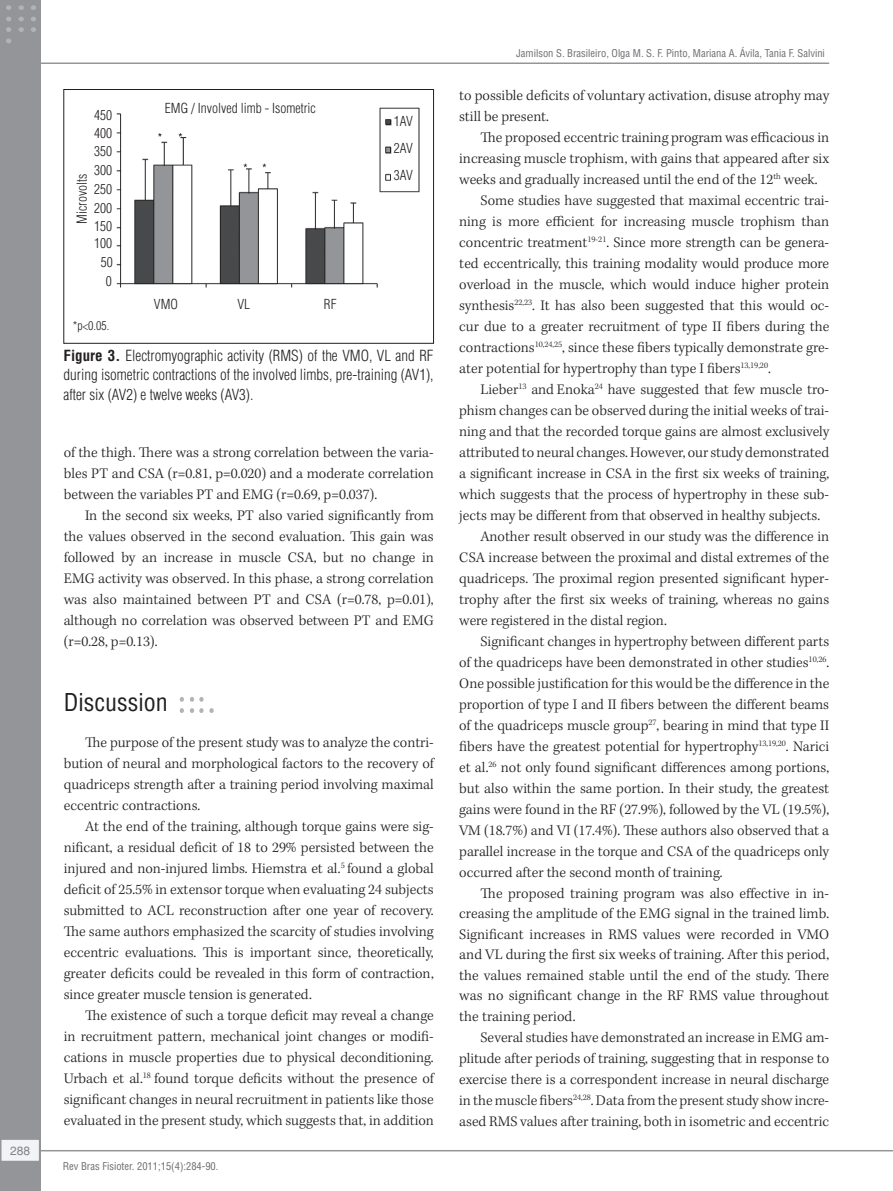
<style>
.page{position:relative;width:893px;height:1191px;background:#fff}
.page>*{position:absolute;margin:0;border:0;box-sizing:border-box;transform-origin:0 0}
.z04_0_Sub1{font:condensed 24px "Helvetica LT Std";color:#231f20}
.z05_0_texto_txt{font:300 15px/21px "Kepler Std";color:#231f20;text-align:justify}
.z07_0_tabela-img_tit{font:300 condensed 15px/19.5px "Helvetica LT Std";color:#231f20;text-align:justify}
.t1{font:300 condensed 13.5px/18.3px "Helvetica LT Std";color:#231f20;text-align:justify}
.z07_4_tabela_legenda{font:300 condensed 12px "Helvetica LT Std";color:#231f20}
.t2{font:12px "Helvetica LT Std";color:#808285}
.t3{font:condensed 10.5px "Helvetica LT Std";color:#6c6d70}
.s1{font-weight:700}
</style>
<div class="page">
<svg style="left:190px;top:708px;width:24px;height:5px"></svg>
<svg style="left:180px;top:708px;width:4px;height:5px"></svg>
<svg style="left:190px;top:697px;width:14px;height:4px"></svg>
<svg style="left:180px;top:697px;width:4px;height:4px"></svg>
<img style="left:116px;top:107px;width:304px;height:181px">
<div style="left:64px;top:89px;width:370px;height:254px;border:1px solid #231f20"></div>
<hr style="left:14px;top:1150px;width:879px;height:1px;background:#939598">
<hr style="left:13px;top:62px;width:816px;height:2px;background:#939598">
<div style="left:0;top:0;width:40px;height:1191px;background:#939598"></div>
<div style="left:1px;top:1139px;width:39px;height:22px;background:#f2f3f4"></div>
<div style="left:0;top:1138px;width:40px;height:24px;border:2px solid #939598"></div>
<svg style="left:6px;top:39px;width:5px;height:4px"></svg>
<svg style="left:6px;top:27px;width:5px;height:5px"></svg>
<svg style="left:6px;top:17px;width:5px;height:4px"></svg>
<svg style="left:6px;top:5px;width:5px;height:5px"></svg>
<svg style="left:19px;top:27px;width:5px;height:5px"></svg>
<svg style="left:19px;top:17px;width:5px;height:4px"></svg>
<svg style="left:19px;top:5px;width:5px;height:5px"></svg>
<svg style="left:31px;top:27px;width:5px;height:5px"></svg>
<svg style="left:31px;top:17px;width:5px;height:4px"></svg>
<svg style="left:31px;top:5px;width:5px;height:5px"></svg>
<p class="t2" style="left:10px;top:1143px;width:22px">288</p>
<p class="t1" style="left:94px;top:106px;width:19px">450</p>
<p class="t1" style="left:94px;top:124px;width:19px">400</p>
<p class="t1" style="left:94px;top:142px;width:19px">350</p>
<p class="t1" style="left:94px;top:160px;width:19px">300</p>
<p class="t1" style="left:73px;top:223px;width:52px;rotate:-90deg">Microvolts</p>
<p class="t1" style="left:94px;top:179px;width:19px">250<br>200<br>150<br>100</p>
<p class="t1" style="left:101px;top:252px;width:13px;line-height:18.9px;text-align:center">50<br>0</p>
<p class="z07_4_tabela_legenda" style="left:73px;top:318px;width:38px">*p&lt;0.05.</p>
<p class="t1" style="left:165px;top:99px;width:152px">EMG / Involved limb - Isometric</p>
<p class="t1" style="left:154px;top:295px;width:26px">VMO</p>
<p class="t1" style="left:237px;top:295px;width:14px">VL</p>
<p class="t1" style="left:324px;top:295px;width:14px">RF</p>
<p class="t1" style="left:394px;top:112px;width:20px">1AV</p>
<p class="t1" style="left:394px;top:139px;width:20px">2AV</p>
<p class="t1" style="left:394px;top:166px;width:20px">3AV</p>
<p class="z07_0_tabela-img_tit" style="left:64px;top:346px;width:371px"><span class="s1">Figure 3.</span> Electromyographic activity (RMS) of the VMO, VL and RF during isometric contractions of the involved limbs, pre-training (AV1), after six (AV2) e twelve weeks (AV3).</p>
<p class="z05_0_texto_txt" style="left:64px;top:442px;width:371px">of the thigh. There was a strong correlation between the varia&shy;bles PT and CSA (r=0.81, p=0.020) and a moderate correlation between the variables PT and EMG (r=0.69, p=0.037).</p>
<p class="z05_0_texto_txt" style="left:64px;top:505px;width:371px;text-indent:21px">In the second six weeks, PT also varied significantly from the values observed in the second evaluation. This gain was followed by an increase in muscle CSA, but no change in EMG activity was observed. In this phase, a strong correlation was also maintained between PT and CSA (r=0.78, p=0.01), although no correlation was observed between PT and EMG (r=0.28, p=0.13).</p>
<p class="z04_0_Sub1" style="left:64px;top:687px;width:105px">Discussion</p>
<p class="z05_0_texto_txt" style="left:64px;top:732px;width:371px;text-indent:21px">The purpose of the present study was to analyze the contri&shy;bution of neural and morphological factors to the recovery of quadriceps strength after a training period involving maximal eccentric contractions.</p>
<p class="z05_0_texto_txt" style="left:64px;top:816px;width:371px;text-indent:21px">At the end of the training, although torque gains were sig&shy;nificant, a residual deficit of 18 to 29% persisted between the injured and non-injured limbs. Hiemstra et al.<sup>5</sup> found a global deficit of 25.5% in extensor torque when evaluating 24 subjects submitted to ACL reconstruction after one year of recovery.<br>The same authors emphasized the scarcity of studies involving eccentric evaluations. This is important since, theoretically, greater deficits could be revealed in this form of contraction, since greater muscle tension is generated.</p>
<p class="z05_0_texto_txt" style="left:64px;top:1005px;width:371px;text-indent:21px">The existence of such a torque deficit may reveal a change in recruitment pattern, mechanical joint changes or modifi&shy;cations in muscle properties due to physical deconditioning.<br>Urbach et al.<sup>18</sup> found torque deficits without the presence of significant changes in neural recruitment in patients like those evaluated in the present study, which suggests that, in addition</p>
<p class="t3" style="left:63px;top:1160px;width:157px">Rev Bras Fisioter. 2011;15(4):284-90.</p>
<p class="t3" style="left:516px;top:46px;width:310px">Jamilson S. Brasileiro, Olga M. S. F. Pinto, Mariana A. Ávila, Tania F. Salvini</p>
<p class="z05_0_texto_txt" style="left:459px;top:85px;width:371px">to possible deficits of voluntary activation, disuse atrophy may still be present.</p>
<p class="z05_0_texto_txt" style="left:459px;top:127px;width:371px;text-indent:21px">The proposed eccentric training program was efficacious in increasing muscle trophism, with gains that appeared after six weeks and gradually increased until the end of the 12<sup>th</sup> week.</p>
<p class="z05_0_texto_txt" style="left:459px;top:190px;width:371px;text-indent:21px">Some studies have suggested that maximal eccentric trai&shy;ning is more efficient for increasing muscle trophism than concentric treatment<sup>19-21</sup>. Since more strength can be genera&shy;ted eccentrically, this training modality would produce more overload in the muscle, which would induce higher protein synthesis<sup>22,23</sup>. It has also been suggested that this would oc&shy;cur due to a greater recruitment of type II fibers during the contractions<sup>10,24,25</sup>, since these fibers typically demonstrate gre&shy;ater potential for hypertrophy than type I fibers<sup>13,19,20</sup>.</p>
<p class="z05_0_texto_txt" style="left:459px;top:379px;width:371px;text-indent:21px">Lieber<sup>13</sup> and Enoka<sup>24</sup> have suggested that few muscle tro&shy;phism changes can be observed during the initial weeks of trai&shy;ning and that the recorded torque gains are almost exclusively attributed to neural changes. However, our study demonstrated a significant increase in CSA in the first six weeks of training, which suggests that the process of hypertrophy in these sub&shy;jects may be different from that observed in healthy subjects.</p>
<p class="z05_0_texto_txt" style="left:459px;top:526px;width:371px;text-indent:21px">Another result observed in our study was the difference in CSA increase between the proximal and distal extremes of the quadriceps. The proximal region presented significant hyper&shy;trophy after the first six weeks of training, whereas no gains were registered in the distal region.</p>
<p class="z05_0_texto_txt" style="left:459px;top:631px;width:371px;text-indent:21px">Significant changes in hypertrophy between different parts of the quadriceps have been demonstrated in other studies<sup>10,26</sup>.<br>One possible justification for this would be the difference in the proportion of type I and II fibers between the different beams of the quadriceps muscle group<sup>27</sup>, bearing in mind that type II fibers have the greatest potential for hypertrophy<sup>13,19,20</sup>. Narici et al.<sup>26</sup> not only found significant differences among portions, but also within the same portion. In their study, the greatest gains were found in the RF (27.9%), followed by the VL (19.5%), VM (18.7%) and VI (17.4%). These authors also observed that a parallel increase in the torque and CSA of the quadriceps only occurred after the second month of training.</p>
<p class="z05_0_texto_txt" style="left:459px;top:883px;width:371px;line-height:20.5px;text-indent:21px">The proposed training program was also effective in in&shy;creasing the amplitude of the EMG signal in the trained limb.<br>Significant increases in RMS values were recorded in VMO and VL during the first six weeks of training. After this period, the values remained stable until the end of the study. There was no significant change in the RF RMS value throughout the training period.</p>
<p class="z05_0_texto_txt" style="left:459px;top:1027px;width:371px;text-indent:21px">Several studies have demonstrated an increase in EMG am&shy;plitude after periods of training, suggesting that in response to exercise there is a correspondent increase in neural discharge in the muscle fibers<sup>24,28</sup>. Data from the present study show incre&shy;ased RMS values after training, both in isometric and eccentric</p>
</div>
